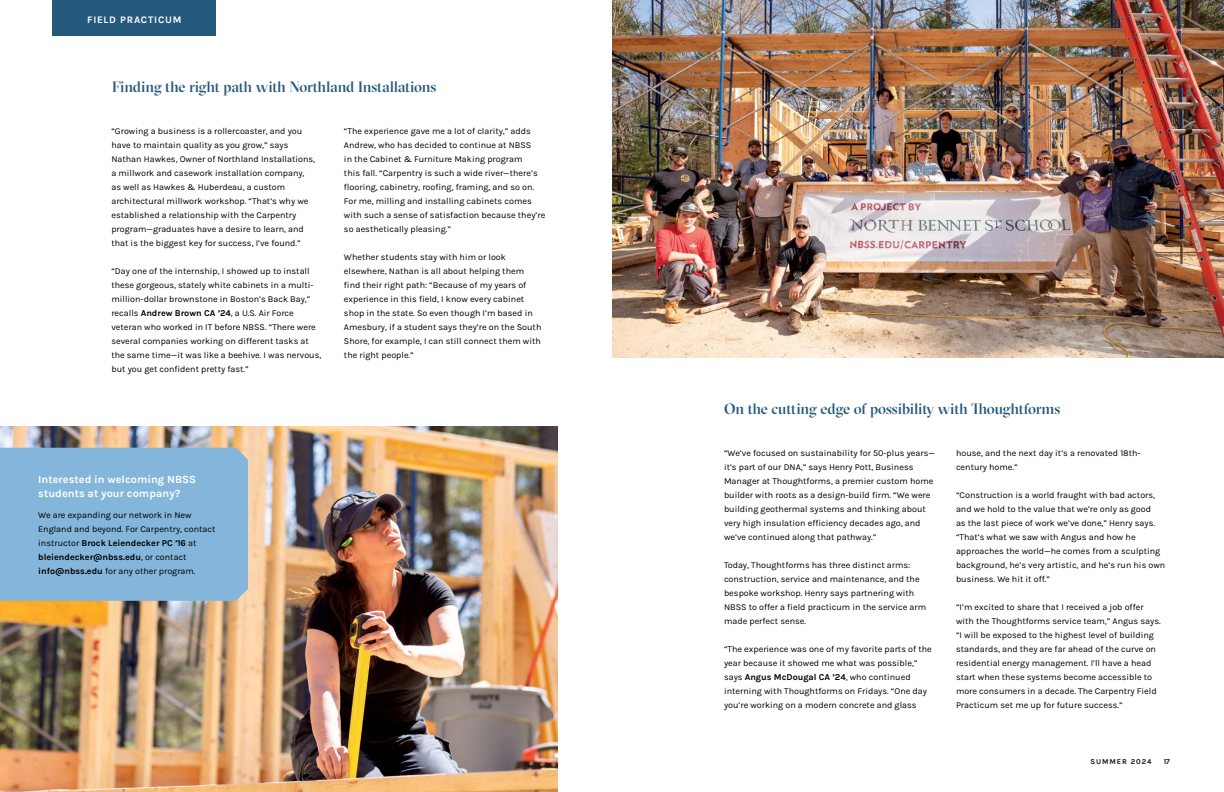
<style>
.page{position:relative;width:1224px;height:792px;background:#fff}
.page>*{position:absolute;margin:0;border:0;box-sizing:border-box;transform-origin:0 0}
.t1{font:500 15px "GT Sectra Display";letter-spacing:-.01em;color:#25597c}
.t2{font:700 11px/14px "Karla";color:#fff}
.t3{font:700 10px "Karla";letter-spacing:.07em;color:#fff}
.t4{font:9px/14px "Karla";color:#000}
.t5{font:600 7.5px "Karla";letter-spacing:.125em;color:#000}
.s1{font-weight:700}
</style>
<div class="page">
<img style="left:0;top:427px;width:558px;height:365px">
<div style="left:0;top:448px;width:248px;height:153px;background:#83b6da"></div>
<img style="left:612px;top:0;width:612px;height:357px">
<div style="left:53px;top:0;width:163px;height:36px;background:#25597c"></div>
<p class="t3" style="left:87px;top:13px;width:96px">FIELD PRACTICUM</p>
<h1 class="t1" style="left:112px;top:77px;width:326px">Finding the right path with Northland Installations</h1>
<p class="t4" style="left:111px;top:124px;width:205px">“Growing a business is a rollercoaster, and you have to maintain quality as you grow,” says Nathan Hawkes, Owner of Northland Installations, a millwork and casework installation company, as well as Hawkes &amp; Huberdeau, a custom architectural millwork workshop. “That’s why we established a relationship with the Carpentry program—graduates have a desire to learn, and that is the biggest key for success, I’ve found.”</p>
<p class="t4" style="left:111px;top:264px;width:211px">“Day one of the internship, I showed up to install these gorgeous, stately white cabinets in a multi&shy;million-dollar brownstone in Boston’s Back Bay,” recalls <span class="s1">Andrew Brown CA ’24</span>, a U.S. Air Force veteran who worked in IT before NBSS. “There were several companies working on different tasks at the same time—it was like a beehive. I was nervous, but you get confident pretty fast.”</p>
<p class="t4" style="left:344px;top:124px;width:203px">“The experience gave me a lot of clarity,” adds Andrew, who has decided to continue at NBSS<br>in the Cabinet &amp; Furniture Making program<br>this fall. “Carpentry is such a wide river—there’s flooring, cabinetry, roofing, framing, and so on.<br>For me, milling and installing cabinets comes with such a sense of satisfaction because they’re so aesthetically pleasing.”</p>
<p class="t4" style="left:344px;top:250px;width:199px">Whether students stay with him or look elsewhere, Nathan is all about helping them find their right path: “Because of my years of experience in this field, I know every cabinet shop in the state. So even though I’m based in Amesbury, if a student says they’re on the South Shore, for example, I can still connect them with the right people.”</p>
<p class="t2" style="left:38px;top:471px;width:159px">Interested in welcoming NBSS students at your company?</p>
<p class="t4" style="left:38px;top:507px;width:179px">We are expanding our network in New England and beyond. For Carpentry, contact instructor <span class="s1">Brock Leiendecker PC ’16</span> at <span class="s1">bleiendecker@nbss.edu</span>, or contact <span class="s1">info@nbss.edu</span> for any other program.</p>
<h1 class="t1" style="left:724px;top:399px;width:338px">On the cutting edge of possibility with Thoughtforms</h1>
<p class="t4" style="left:724px;top:446px;width:212px">“We’ve focused on sustainability for 50-plus years— it’s part of our DNA,” says Henry Pott, Business Manager at Thoughtforms, a premier custom home builder with roots as a design-build firm. “We were building geothermal systems and thinking about very high insulation efficiency decades ago, and we’ve continued along that pathway.”</p>
<p class="t4" style="left:724px;top:558px;width:204px">Today, Thoughtforms has three distinct arms: construction, service and maintenance, and the bespoke workshop. Henry says partnering with NBSS to offer a field practicum in the service arm made perfect sense.</p>
<p class="t4" style="left:724px;top:642px;width:209px">“The experience was one of my favorite parts of the year because it showed me what was possible,” says <span class="s1">Angus McDougal CA ’24</span>, who continued interning with Thoughtforms on Fridays. “One day you’re working on a modern concrete and glass</p>
<p class="t4" style="left:956px;top:446px;width:186px">house, and the next day it’s a renovated 18th&shy;century home.”</p>
<p class="t4" style="left:956px;top:488px;width:211px">“Construction is a world fraught with bad actors, and we hold to the value that we’re only as good<br>as the last piece of work we’ve done,” Henry says. “That’s what we saw with Angus and how he approaches the world—he comes from a sculpting background, he’s very artistic, and he’s run his own business. We hit it off.”</p>
<p class="t4" style="left:956px;top:600px;width:206px">“I’m excited to share that I received a job offer with the Thoughtforms service team,” Angus says. “I will be exposed to the highest level of building standards, and they are far ahead of the curve on residential energy management. I’ll have a head start when these systems become accessible to more consumers in a decade. The Carpentry Field Practicum set me up for future success.”</p>
<p class="t5" style="left:1090px;top:757px;width:63px">SUMMER 2024</p>
<p class="t5" style="left:1164px;top:757px;width:8px">17</p>
</div>
